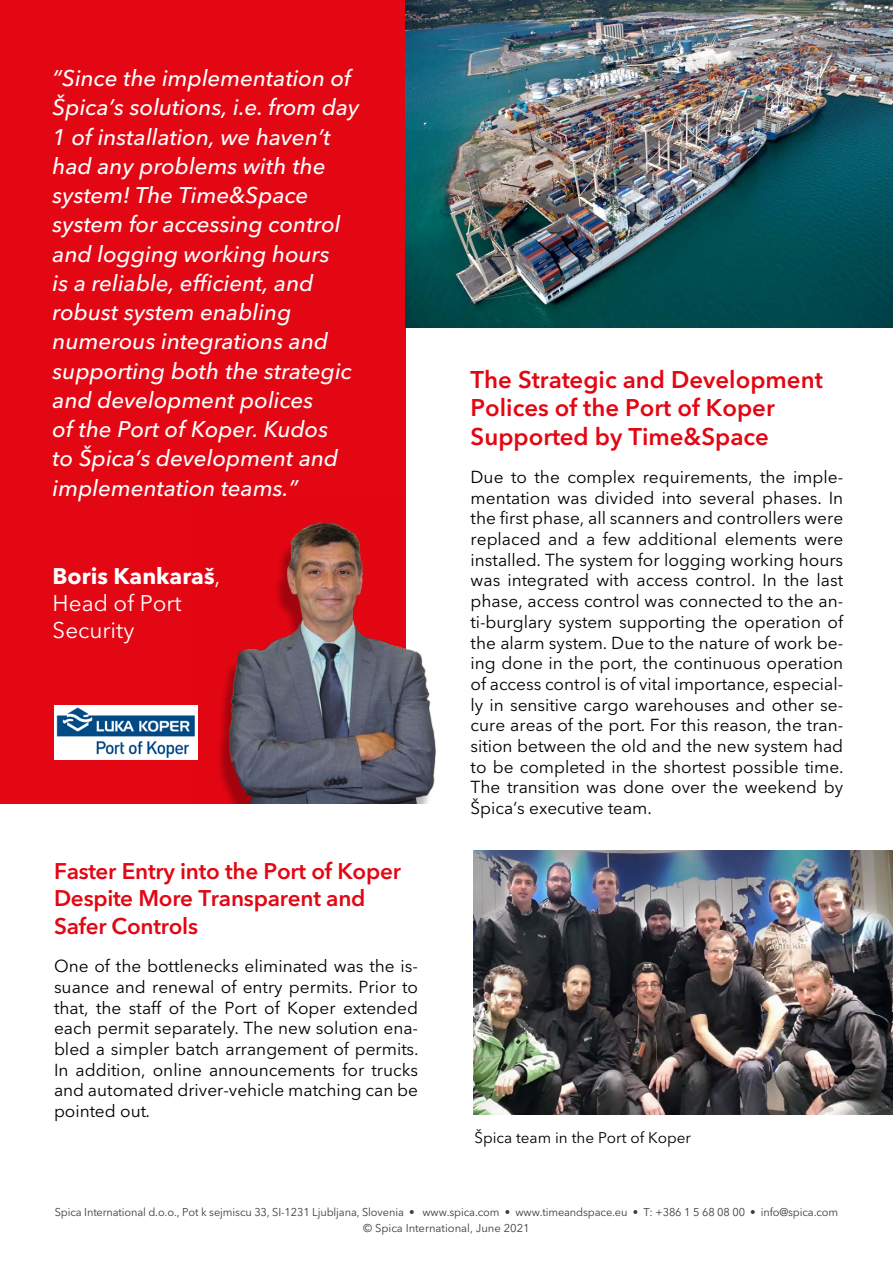
<style>
.page{position:relative;width:893px;height:1263px;background:#fff}
.page>*{position:absolute;margin:0;border:0;box-sizing:border-box;transform-origin:0 0}
.t1{font:600 24px/28.8px "Avenir Next LT Pro";color:#e30613}
.t2{font:italic 500 22.5px/29.2px "Avenir Next LT Pro";color:#fff}
.t3{font:600 22.5px/27.9px "Avenir Next LT Pro";letter-spacing:-.01em;color:#e30613}
.t4{font:22.5px/27px "Avenir Next LT Pro";color:#fff}
.t5{font:17.25px/20.7px "Avenir Next LT Pro";color:#000;text-align:justify}
.t6{font:15.3px "Avenir Next LT Pro";color:#000}
.t7{font:11.25px/15.9px "Avenir Next LT Pro";letter-spacing:-.01em;color:#363f41;text-align:center}
.s1{font-weight:700}
</style>
<div class="page">
<div style="left:0;top:0;width:405px;height:803px;background:#e30613"></div>
<img style="left:54px;top:705px;width:139px;height:55px">
<img style="left:405px;top:0;width:488px;height:327px">
<img style="left:193px;top:496px;width:243px;height:307px">
<img style="left:473px;top:851px;width:420px;height:263px">
<p class="t2" style="left:53px;top:63px;width:308px">“Since the implementation of<br>Špica’s solutions, i.e. from day<br>1 of installation, we haven’t had any problems with the system! The Time&amp;Space system for accessing control and logging working hours<br>is a reliable, efficient, and robust system enabling numerous integrations and supporting both the strategic and development polices<br>of the Port of Koper. Kudos<br>to Špica’s development and implementation teams.”</p>
<h2 class="t4" style="left:53px;top:561px;width:169px"><span class="s1">Boris Kankaraš</span>,<br>Head of Port<br>Security</h2>
<h2 class="t3" style="left:54px;top:856px;width:348px">Faster Entry into the Port of Koper<br>Despite More Transparent and<br>Safer Controls</h2>
<p class="t5" style="left:54px;top:955px;width:366px">One of the bottlenecks eliminated was the is&shy;suance and renewal of entry permits. Prior to that, the staff of the Port of Koper extended each permit separately. The new solution ena&shy;bled a simpler batch arrangement of permits.<br>In addition, online announcements for trucks and automated driver-vehicle matching can be pointed out.</p>
<h1 class="t1" style="left:471px;top:364px;width:354px">The Strategic and Development<br>Polices of the Port of Koper<br>Supported by Time&amp;Space</h1>
<p class="t5" style="left:471px;top:466px;width:375px">Due to the complex requirements, the imple&shy;mentation was divided into several phases. In the first phase, all scanners and controllers were replaced and a few additional elements were installed. The system for logging working hours was integrated with access control. In the last phase, access control was connected to the an&shy;ti-burglary system supporting the operation of the alarm system. Due to the nature of work be&shy;ing done in the port, the continuous operation of access control is of vital importance, especial&shy;ly in sensitive cargo warehouses and other se&shy;cure areas of the port. For this reason, the tran&shy;sition between the old and the new system had to be completed in the shortest possible time.<br>The transition was done over the weekend by Špica’s executive team.</p>
<p class="t6" style="left:474px;top:1125px;width:218px">Špica team in the Port of Koper</p>
<p class="t7" style="left:55px;top:1203px;width:785px">Spica International d.o.o., Pot k sejmiscu 33, SI-1231 Ljubljana, Slovenia • www.spica.com • www.timeandspace.eu • T: +386 1 5 68 08 00 • info@spica.com © Spica International, June 2021</p>
</div>
